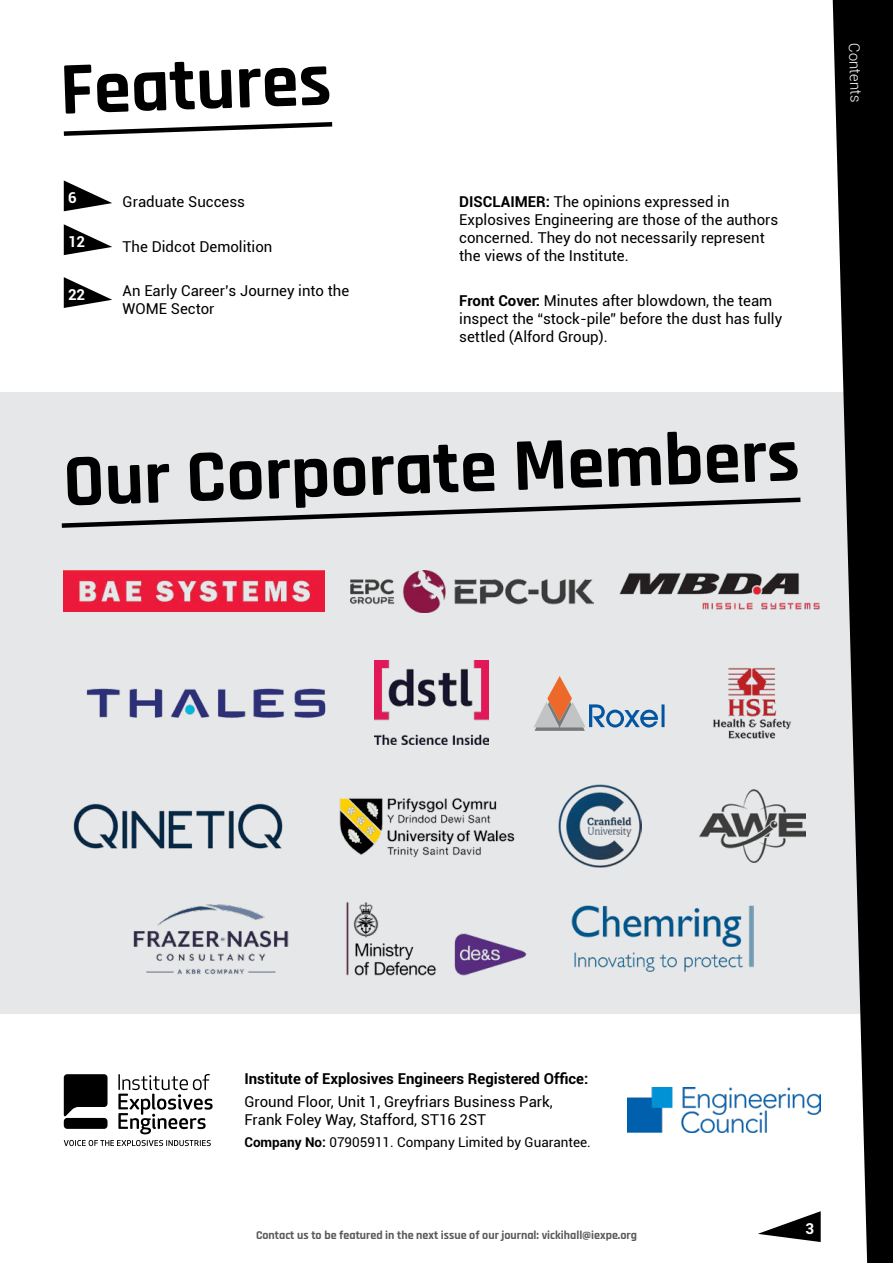
<style>
.page{position:relative;width:893px;height:1263px;background:#fff}
.page>*{position:absolute;margin:0;border:0;box-sizing:border-box;transform-origin:0 0}
.t1{font:700 75px "Rajdhani";color:#000}
.t2{font:15px/18px "Roboto";color:#000}
.t3{font:700 15px "Roboto";color:#000}
.t4{font:300 15px "Roboto";color:#fff}
.t5{font:700 15px "Roboto";color:#fff}
.t6{font:13.5px "Roboto";color:#000}
.t7{font:700 12px "Rajdhani";color:#58595b}
.s1{font-weight:700}
</style>
<div class="page">
<div style="left:0;top:392px;width:893px;height:622px;background:#e6e7e8"></div>
<img style="left:64px;top:571px;width:261px;height:40px">
<img style="left:619px;top:573px;width:201px;height:37px">
<img style="left:350px;top:570px;width:243px;height:42px">
<svg style="left:534px;top:676px;width:131px;height:54px"></svg>
<img style="left:374px;top:661px;width:114px;height:84px">
<img style="left:86px;top:688px;width:240px;height:30px">
<img style="left:713px;top:668px;width:78px;height:71px">
<img style="left:699px;top:790px;width:107px;height:72px">
<img style="left:73px;top:803px;width:210px;height:46px">
<img style="left:339px;top:797px;width:176px;height:60px">
<img style="left:558px;top:784px;width:84px;height:83px">
<svg style="left:61px;top:497px;width:740px;height:31px"></svg>
<svg style="left:833px;top:0;width:60px;height:1263px;fill:#000"></svg>
<svg style="left:758px;top:1211px;width:63px;height:31px"></svg>
<svg style="left:63px;top:122px;width:270px;height:14px"></svg>
<svg style="left:64px;top:1074px;width:44px;height:55px"></svg>
<svg style="left:64px;top:1140px;width:147px;height:6px"></svg>
<svg style="left:118px;top:1074px;width:95px;height:60px"></svg>
<img style="left:627px;top:1087px;width:194px;height:46px">
<svg style="left:64px;top:224px;width:48px;height:31px"></svg>
<svg style="left:64px;top:277px;width:48px;height:31px"></svg>
<svg style="left:64px;top:180px;width:48px;height:31px"></svg>
<img style="left:572px;top:905px;width:181px;height:67px">
<img style="left:346px;top:902px;width:181px;height:73px">
<img style="left:133px;top:904px;width:156px;height:71px">
<h1 class="t1" style="left:58px;top:44px;width:273px;rotate:-2deg">Features</h1>
<p class="t5" style="left:68px;top:187px;width:10px">6</p>
<p class="t2" style="left:459px;top:192px;width:321px"><span class="s1">DISCLAIMER:</span> The opinions expressed in Explosives Engineering are those of the authors concerned. They do not necessarily represent the views of the Institute.</p>
<p class="t2" style="left:459px;top:291px;width:324px"><span class="s1">Front Cover:</span> Minutes after blowdown, the team inspect the “stock-pile” before the dust has fully settled (Alford Group).</p>
<p class="t2" style="left:123px;top:192px;width:124px">Graduate Success</p>
<p class="t2" style="left:123px;top:237px;width:151px">The Didcot Demolition</p>
<p class="t2" style="left:123px;top:281px;width:228px">An Early Career’s Journey into the<br>WOME Sector</p>
<p class="t5" style="left:68px;top:231px;width:19px">12</p>
<p class="t5" style="left:68px;top:284px;width:19px">22</p>
<h1 class="t1" style="left:62px;top:436px;width:738px;rotate:-2deg">Our Corporate Members</h1>
<p class="t4" style="left:864px;top:42px;width:61px;rotate:88deg">Contents</p>
<p class="t3" style="left:244px;top:1068px;width:345px">Institute of Explosives Engineers Registered Office:</p>
<p class="t2" style="left:244px;top:1092px;width:310px">Ground Floor, Unit 1, Greyfriars Business Park,<br>Frank Foley Way, Stafford, ST16 2ST</p>
<p class="t6" style="left:244px;top:1133px;width:348px"><span class="s1">Company No:</span> 07905911. Company Limited by Guarantee.</p>
<p class="t7" style="left:256px;top:1228px;width:382px">Contact us to be featured in the next issue of our journal: vickihall@iexpe.org</p>
<p class="t5" style="left:806px;top:1218px;width:10px">3</p>
</div>
